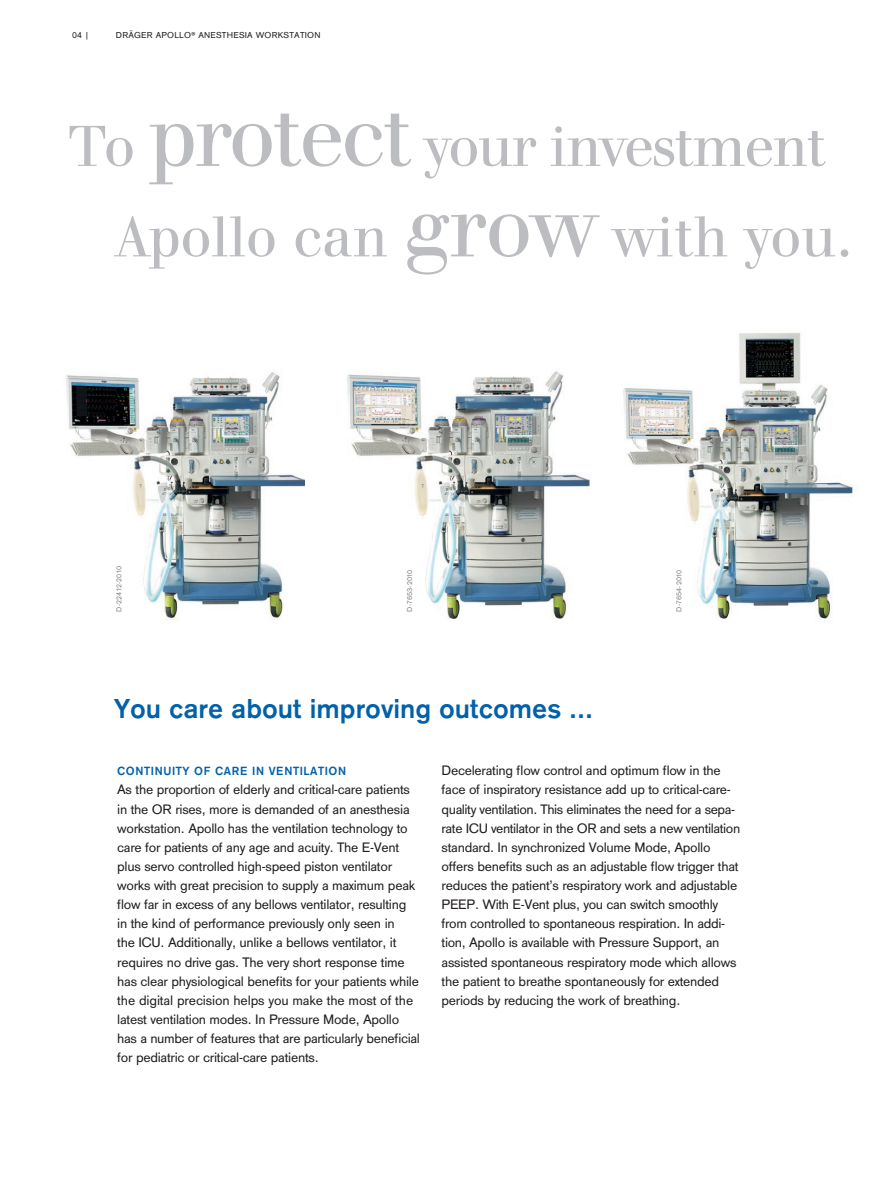
<style>
.page{position:relative;width:893px;height:1191px;background:#fff}
.page>*{position:absolute;margin:0;border:0;box-sizing:border-box;transform-origin:0 0}
.hz_large{font:60px "Draeger Walbaum";letter-spacing:-.025em;color:#bcbdc0}
.hz_large-2{font:60px "Draeger Walbaum";color:#bcbdc0}
.Main_heading{font:700 28.5px "Draeger Sans";color:#0161aa}
.Body_text_DraeSansRe{font:14.25px/19.2px "Draeger Sans";letter-spacing:-.02em;color:#231f20}
.Zwischenüberschrift{font:700 12.3px "Draeger Sans";letter-spacing:.05em;color:#0161aa}
.Rubrizierung{font:9px "Draeger Sans";letter-spacing:.025em;color:#231f20}
.Pagination{font:9px "Draeger Sans";color:#231f20}
.Image_number_white{font:7.5px "Draeger Sans";letter-spacing:.025em;color:#808285}
.s1{font-size:90px}
</style>
<div class="page">
<img style="left:66px;top:372px;width:238px;height:247px">
<img style="left:347px;top:371px;width:243px;height:249px">
<img style="left:623px;top:333px;width:231px;height:286px">
<p class="Pagination" style="left:72px;top:29px;width:19px">04 |</p>
<p class="Rubrizierung" style="left:116px;top:29px;width:206px">DRÄGER APOLLO® ANESTHESIA WORKSTATION</p>
<p class="hz_large" style="left:69px;top:107px;width:759px">To <span class="s1">protect</span> your investment</p>
<p class="hz_large-2" style="left:116px;top:198px;width:738px">Apollo can <span class="s1">grow</span> with you.</p>
<p class="Image_number_white" style="left:114px;top:611px;width:47px;rotate:-90deg">D-22412-2010</p>
<p class="Image_number_white" style="left:404px;top:611px;width:44px;rotate:-90deg">D-7653-2010</p>
<p class="Image_number_white" style="left:674px;top:611px;width:44px;rotate:-90deg">D-7654-2010</p>
<p class="Main_heading" style="left:114px;top:689px;width:480px">You care about improving outcomes ...</p>
<p class="Zwischenüberschrift" style="left:117px;top:763px;width:230px">CONTINUITY OF CARE IN VENTILATION</p>
<p class="Body_text_DraeSansRe" style="left:117px;top:779px;width:304px">As the proportion of elderly and critical-care patients in the OR rises, more is demanded of an anesthesia workstation. Apollo has the ventilation technology to care for patients of any age and acuity. The E-Vent plus servo controlled high-speed piston ventilator works with great precision to supply a maximum peak flow far in excess of any bellows ventilator, resulting in the kind of performance previously only seen in<br>the ICU. Additionally, unlike a bellows ventilator, it requires no drive gas. The very short response time has clear physiological benefits for your patients while the digital precision helps you make the most of the latest ventilation modes. In Pressure Mode, Apollo has a number of features that are particularly beneficial for pediatric or critical-care patients.</p>
<p class="Body_text_DraeSansRe" style="left:442px;top:760px;width:300px">Decelerating flow control and optimum flow in the face of inspiratory resistance add up to critical-care&shy;quality ventilation. This eliminates the need for a sepa&shy;rate ICU ventilator in the OR and sets a new ventilation standard. In synchronized Volume Mode, Apollo offers benefits such as an adjustable flow trigger that reduces the patient’s respiratory work and adjustable PEEP. With E-Vent plus, you can switch smoothly from controlled to spontaneous respiration. In addi&shy;tion, Apollo is available with Pressure Support, an assisted spontaneous respiratory mode which allows the patient to breathe spontaneously for extended periods by reducing the work of breathing.</p>
</div>
